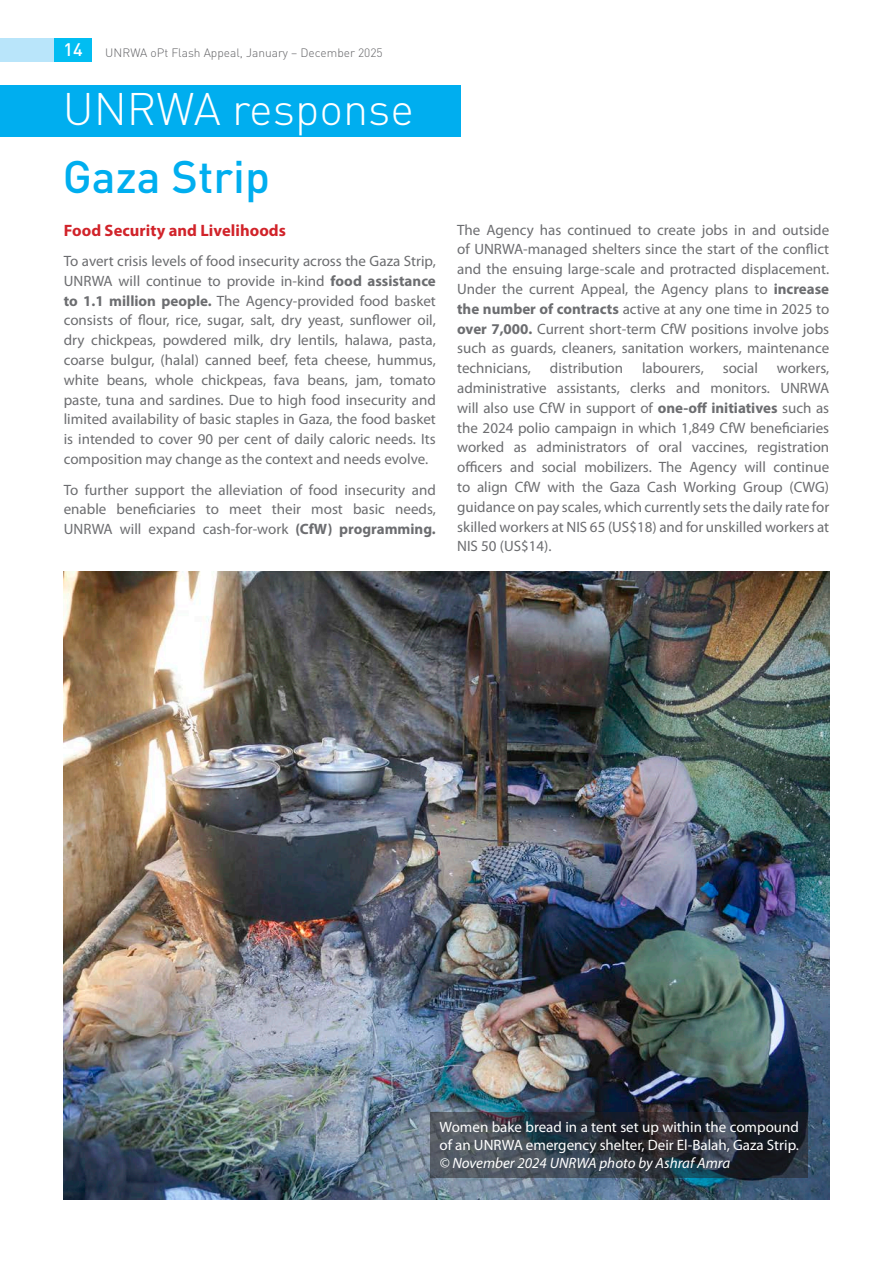
<style>
.page{position:relative;width:893px;height:1263px;background:#fff}
.page>*{position:absolute;margin:0;border:0;box-sizing:border-box;transform-origin:0 0}
.Titles{font:300 45px "DIN Pro";color:#fff}
.Sub_title{font:500 45px "DIN Pro";color:#00aeef}
.t1{font:500 18px "DIN Pro";color:#fff}
.Body_text{font:700 16.5px "Myriad Pro";letter-spacing:.005em;color:#d1232a}
.S-Body_Text{font:15px/19.8px "Myriad Pro";color:#6c6d70;text-align:justify}
.Photo_Caption{font:15px/18px "Myriad Pro";color:#fff;text-align:justify}
.t2{font:300 12px "DIN Pro";color:#636366}
.s1{font-weight:700}
.s2{font-style:italic}
</style>
<div class="page">
<div style="left:0;top:39px;width:92px;height:23px;background:#b9e5fa"></div>
<div style="left:54px;top:39px;width:38px;height:23px;background:#01bdf2"></div>
<div style="left:0;top:85px;width:461px;height:51px;background:#00aeef"></div>
<img style="left:64px;top:572px;width:765px;height:627px">
<svg style="left:431px;top:1112px;width:377px;height:66px;background:#313842"></svg>
<p class="t1" style="left:63px;top:38px;width:21px">14</p>
<p class="t2" style="left:105px;top:44px;width:279px">UNRWA oPt Flash Appeal, January – December 2025</p>
<p class="Titles" style="left:63px;top:78px;width:353px">UNRWA response</p>
<p class="Sub_title" style="left:63px;top:146px;width:209px">Gaza Strip</p>
<p class="Body_text" style="left:64px;top:219px;width:224px">Food Security and Livelihoods</p>
<p class="S-Body_Text" style="left:64px;top:251px;width:374px">To avert crisis levels of food insecurity across the Gaza Strip, UNRWA will continue to provide in-kind <span class="s1">food assistance to 1.1 million people.</span> The Agency-provided food basket consists of flour, rice, sugar, salt, dry yeast, sunflower oil, dry chickpeas, powdered milk, dry lentils, halawa, pasta, coarse bulgur, (halal) canned beef, feta cheese, hummus, white beans, whole chickpeas, fava beans, jam, tomato paste, tuna and sardines. Due to high food insecurity and limited availability of basic staples in Gaza, the food basket is intended to cover 90 per cent of daily caloric needs. Its composition may change as the context and needs evolve.</p>
<p class="S-Body_Text" style="left:64px;top:479px;width:374px">To further support the alleviation of food insecurity and enable beneficiaries to meet their most basic needs, UNRWA will expand cash-for-work <span class="s1">(CfW) programming.</span></p>
<p class="S-Body_Text" style="left:457px;top:219px;width:374px">The Agency has continued to create jobs in and outside of UNRWA-managed shelters since the start of the conflict and the ensuing large-scale and protracted displacement.<br>Under the current Appeal, the Agency plans to <span class="s1">increase the number of contracts</span> active at any one time in 2025 to <span class="s1">over 7,000.</span> Current short-term CfW positions involve jobs such as guards, cleaners, sanitation workers, maintenance technicians,</p>
<p class="S-Body_Text" style="left:457px;top:358px;width:374px;text-indent:320px">workers, administrative assistants, clerks and monitors. UNRWA will also use CfW in support of <span class="s1">one-off initiatives</span> such as the 2024 polio campaign in which 1,849 CfW beneficiaries worked as administrators of oral vaccines, registration officers and social mobilizers. The Agency will continue to align CfW with the Gaza Cash Working Group (CWG) guidance on pay scales, which currently sets the daily rate for skilled workers at NIS 65 (US$18) and for unskilled workers at NIS 50 (US$14).</p>
<p class="S-Body_Text" style="left:550px;top:358px;width:75px">distribution</p>
<p class="S-Body_Text" style="left:642px;top:358px;width:63px">labourers,</p>
<p class="S-Body_Text" style="left:723px;top:358px;width:37px">social</p>
<p class="Photo_Caption" style="left:440px;top:1118px;width:361px">Women bake bread in a tent set up within the compound of an UNRWA emergency shelter, Deir El-Balah, Gaza Strip. <span class="s2">© November 2024 UNRWA photo by Ashraf Amra</span></p>
</div>
